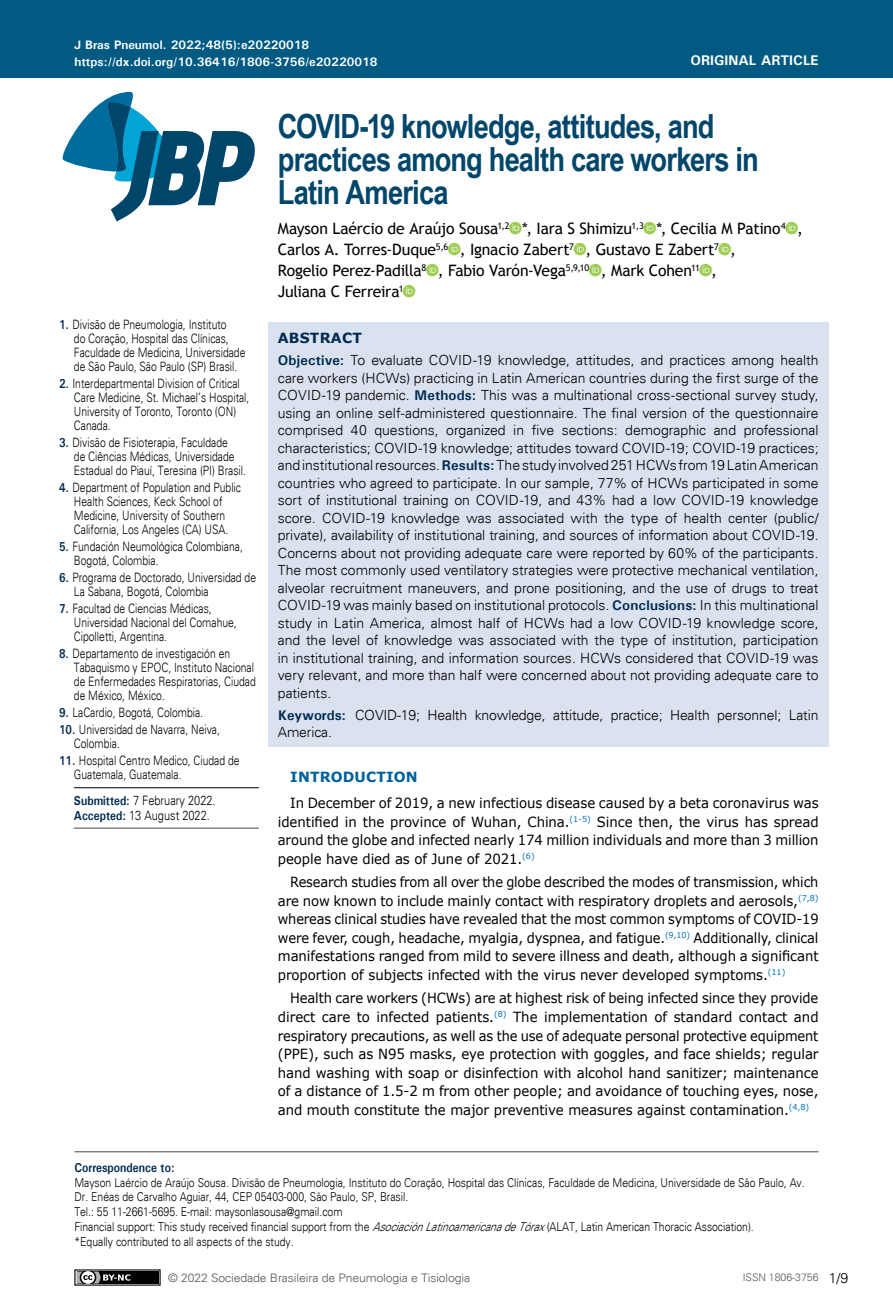
<style>
.page{position:relative;width:893px;height:1315px;background:#fff}
.page>*{position:absolute;margin:0;border:0;box-sizing:border-box;transform-origin:0 0}
.t1{font:700 33.25px/33.2px "Arial Narrow";letter-spacing:-.025em;color:#00466b}
.t2{font:21px "ID font Regular";color:#9dcc52}
.t3{font:15.75px "Trebuchet MS";letter-spacing:-.015em;color:#000}
.t4{font:300 14px/17.5px "Univers";letter-spacing:-.01em;color:#000;text-align:justify}
.t5{font:14px/18.6px "Verdana";letter-spacing:-.005em;color:#000;text-align:justify;scale:.93 1}
.t6{font:14px/18.6px "Verdana";letter-spacing:-.005em;color:#000;text-align:justify;scale:.92 1}
.t7{font:14px/18.6px "Verdana";letter-spacing:-.005em;color:#000;text-align:justify;scale:.95 1}
.t8{font:700 14px "Univers";color:#fff}
.t9{font:700 14px "Verdana";letter-spacing:.01em;color:#01609a}
.t10{font:700 14px "Verdana";letter-spacing:.015em;color:#002b51}
.t11{font:300 12.95px/14px "Univers";color:#000;scale:.8 1}
.t12{font:300 12.95px/14.9px "Univers";color:#000;scale:.85 1}
.t13{font:700 12.95px "Univers";color:#002b51;scale:.85 1}
.t14{font:300 12.25px/14.7px "Univers";color:#000;scale:.85 1}
.t15{font:700 12.25px "Univers";color:#fff}
.t16{font:300 11.72px "Univers";letter-spacing:-.01em;color:#58595b;scale:1.04 1}
.t17{font:300 10.5px "Univers";color:#58595b}
.s1{font-weight:700;color:#002b51}
.s2{font-family:"ID font Regular";font-size:21px;color:#9dcc52}
.s3{font-family:"Trebuchet MS";font-size:15.75px;color:#000}
.s4{font-style:italic}
</style>
<div class="page">
<div style="left:0;top:0;width:893px;height:78px;background:#005a82"></div>
<svg style="left:62px;top:91px;width:193px;height:130px"></svg>
<div style="left:75px;top:1270px;width:85px;height:15px;background:#000"></div>
<div style="left:74px;top:1269px;width:87px;height:16px;border:1px solid #000"></div>
<svg style="left:74px;top:1269px;width:56px;height:17px"></svg>
<div style="left:268px;top:322px;width:560px;height:424px;background:#dbe2ef"></div>
<hr style="left:74px;top:1151px;width:745px;height:1px;background:#464547">
<hr style="left:74px;top:787px;width:185px;height:1px;background:#000">
<hr style="left:74px;top:828px;width:185px;height:1px;background:#464547">
<p class="t15" style="left:74px;top:37px;width:236px">J Bras Pneumol. 2022;48(5):e20220018</p>
<p class="t15" style="left:74px;top:54px;width:305px">https://dx.doi.org/10.36416/1806-3756/e20220018</p>
<p class="t8" style="left:690px;top:52px;width:130px">ORIGINAL ARTICLE</p>
<p class="t11" style="left:74px;top:317px;width:216px;text-indent:-15px"><span class="s1">1.</span> Divisão de Pneumologia, Instituto<br>do Coração, Hospital das Clínicas, Faculdade de Medicina, Universidade de São Paulo, São Paulo (SP) Brasil.</p>
<p class="t11" style="left:74px;top:376px;width:221px;text-indent:-15px"><span class="s1">2.</span> Interdepartmental Division of Critical<br>Care Medicine, St. Michael’s Hospital,<br>University of Toronto, Toronto (ON)<br>Canada.</p>
<p class="t11" style="left:74px;top:435px;width:217px;text-indent:-15px"><span class="s1">3.</span> Divisão de Fisioterapia, Faculdade<br>de Ciências Médicas, Universidade<br>Estadual do Piauí, Teresina (PI) Brasil.</p>
<p class="t11" style="left:59px;top:480px;width:229px;text-align:center"><span class="s1">4.</span> Department of Population and Public Health Sciences, Keck School of Medicine, University of Southern California, Los Angeles (CA) USA.</p>
<p class="t11" style="left:74px;top:539px;width:213px;text-indent:-15px"><span class="s1">5.</span> Fundación Neumológica Colombiana,<br>Bogotá, Colombia.</p>
<p class="t11" style="left:74px;top:570px;width:229px;text-indent:-15px"><span class="s1">6.</span> Programa de Doctorado, Universidad de<br>La Sabana, Bogotá, Colombia</p>
<p class="t11" style="left:74px;top:601px;width:205px;text-indent:-15px"><span class="s1">7.</span> Facultad de Ciencias Médicas,<br>Universidad Nacional del Comahue,<br>Cipolletti, Argentina.</p>
<p class="t11" style="left:74px;top:646px;width:229px;text-indent:-15px"><span class="s1">8.</span> Departamento de investigación en Tabaquismo y EPOC, Instituto Nacional de Enfermedades Respiratorias, Ciudad de México, México.</p>
<p class="t11" style="left:59px;top:705px;width:182px"><span class="s1">9.</span> LaCardio, Bogotá, Colombia.</p>
<p class="t11" style="left:74px;top:722px;width:184px;text-indent:-15px"><span class="s1">10.</span> Universidad de Navarra, Neiva,<br>Colombia.</p>
<p class="t11" style="left:74px;top:753px;width:209px;text-indent:-15px"><span class="s1">11.</span> Hospital Centro Medico, Ciudad de<br>Guatemala, Guatemala.</p>
<p class="t12" style="left:74px;top:793px;width:168px"><span class="s1">Submitted:</span> 7 February 2022.<br><span class="s1">Accepted:</span> 13 August 2022.</p>
<h1 class="t1" style="left:278px;top:108px;width:482px">COVID-19 knowledge, attitudes, and practices among health care workers in<br>Latin America</h1>
<p class="t3" style="left:278px;top:219px;width:509px">Mayson Laércio de Araújo Sousa<sup>1,2</sup><span class="s2">a</span>*, Iara S Shimizu<sup>1,3</sup><span class="s2">a</span>*, Cecilia M Patino<sup>4</sup></p>
<h2 class="t2" style="left:785px;top:218px;width:19px">a<span class="s3">,</span></h2>
<p class="t3" style="left:278px;top:240px;width:442px">Carlos A. Torres-Duque<sup>5,6</sup><span class="s2">a</span>, Ignacio Zabert<sup>7</sup><span class="s2">a</span>, Gustavo E Zabert<sup>7</sup></p>
<h2 class="t2" style="left:719px;top:239px;width:19px">a<span class="s3">,</span></h2>
<p class="t3" style="left:278px;top:261px;width:424px">Rogelio Perez-Padilla<sup>8</sup><span class="s2">a</span>, Fabio Varón-Vega<sup>5,9,10</sup><span class="s2">a</span>, Mark Cohen<sup>11</sup></p>
<h2 class="t2" style="left:699px;top:260px;width:19px">a<span class="s3">,</span></h2>
<p class="t3" style="left:278px;top:282px;width:127px">Juliana C Ferreira<sup>1</sup></p>
<h2 class="t2" style="left:403px;top:281px;width:14px">a</h2>
<p class="t10" style="left:278px;top:329px;width:86px">ABSTRACT</p>
<p class="t4" style="left:278px;top:352px;width:542px"><span class="s1">Objective:</span> To evaluate COVID-19 knowledge, attitudes, and practices among health care workers (HCWs) practicing in Latin American countries during the first surge of the COVID-19 pandemic. <span class="s1">Methods:</span> This was a multinational cross-sectional survey study, using an online self-administered questionnaire. The final version of the questionnaire comprised 40 questions, organized in five sections: demographic and professional characteristics; COVID-19 knowledge; attitudes toward COVID-19; COVID-19 practices; and institutional resources. <span class="s1">Results:</span> The study involved 251 HCWs from 19 Latin American countries who agreed to participate. In our sample, 77% of HCWs participated in some sort of institutional training on COVID-19, and 43% had a low COVID-19 knowledge score. COVID-19 knowledge was associated with the type of health center (public/ private), availability of institutional training, and sources of information about COVID-19.<br>Concerns about not providing adequate care were reported by 60% of the participants.<br>The most commonly used ventilatory strategies were protective mechanical ventilation, alveolar recruitment maneuvers, and prone positioning, and the use of drugs to treat COVID-19 was mainly based on institutional protocols. <span class="s1">Conclusions:</span> In this multinational study in Latin America, almost half of HCWs had a low COVID-19 knowledge score, and the level of knowledge was associated with the type of institution, participation in institutional training, and information sources. HCWs considered that COVID-19 was very relevant, and more than half were concerned about not providing adequate care to patients.</p>
<p class="t4" style="left:278px;top:706px;width:542px;line-height:16.8px"><span class="s1">Keywords:</span> COVID-19; Health knowledge, attitude, practice; Health personnel; Latin<br>America.</p>
<p class="t9" style="left:290px;top:768px;width:129px">INTRODUCTION</p>
<p class="t7" style="left:278px;top:794px;width:571px;text-indent:12px">In December of 2019, a new infectious disease caused by a beta coronavirus was identified in the province of Wuhan, China.<sup>(1-5)</sup> Since then, the virus has spread around the globe and infected nearly 174 million individuals and more than 3 million people have died as of June of 2021.<sup>(6)</sup></p>
<p class="t6" style="left:278px;top:873px;width:589px;text-indent:12px">Research studies from all over the globe described the modes of transmission, which are now known to include mainly contact with respiratory droplets and aerosols,<sup>(7,8) </sup>whereas clinical studies have revealed that the most common symptoms of COVID-19 were fever, cough, headache, myalgia, dyspnea, and fatigue.<sup>(9,10)</sup> Additionally, clinical manifestations ranged from mild to severe illness and death, although a significant proportion of subjects infected with the virus never developed symptoms.<sup>(11)</sup></p>
<p class="t5" style="left:278px;top:989px;width:583px;text-indent:12px">Health care workers (HCWs) are at highest risk of being infected since they provide direct care to infected patients.<sup>(8)</sup> The implementation of standard contact and respiratory precautions, as well as the use of adequate personal protective equipment (PPE), such as N95 masks, eye protection with goggles, and face shields; regular hand washing with soap or disinfection with alcohol hand sanitizer; maintenance of a distance of 1.5-2 m from other people; and avoidance of touching eyes, nose, and mouth constitute the major preventive measures against contamination.<sup>(4,8)</sup></p>
<p class="t13" style="left:74px;top:1159px;width:119px">Correspondence to:</p>
<p class="t14" style="left:74px;top:1175px;width:861px">Mayson Laércio de Araújo Sousa. Divisão de Pneumologia, Instituto do Coração, Hospital das Clínicas, Faculdade de Medicina, Universidade de São Paulo, Av.<br>Dr. Enéas de Carvalho Aguiar, 44, CEP 05403-000, São Paulo, SP, Brasil.<br>Tel.: 55 11-2661-5695. E-mail: maysonlasousa@gmail.com<br>Financial support: This study received financial support from the <span class="s4">AsociaciónLatinoamericanadeTórax</span>(ALAT, Latin American Thoracic Association).<br>*Equally contributed to all aspects of the study.</p>
<p class="t16" style="left:168px;top:1270px;width:292px">© 2022 Sociedade Brasileira de Pneumologia e Tisiologia</p>
<p class="t17" style="left:743px;top:1271px;width:77px">ISSN 1806-3756</p>
<p class="t4" style="left:829px;top:1269px;width:21px">1/9</p>
</div>
